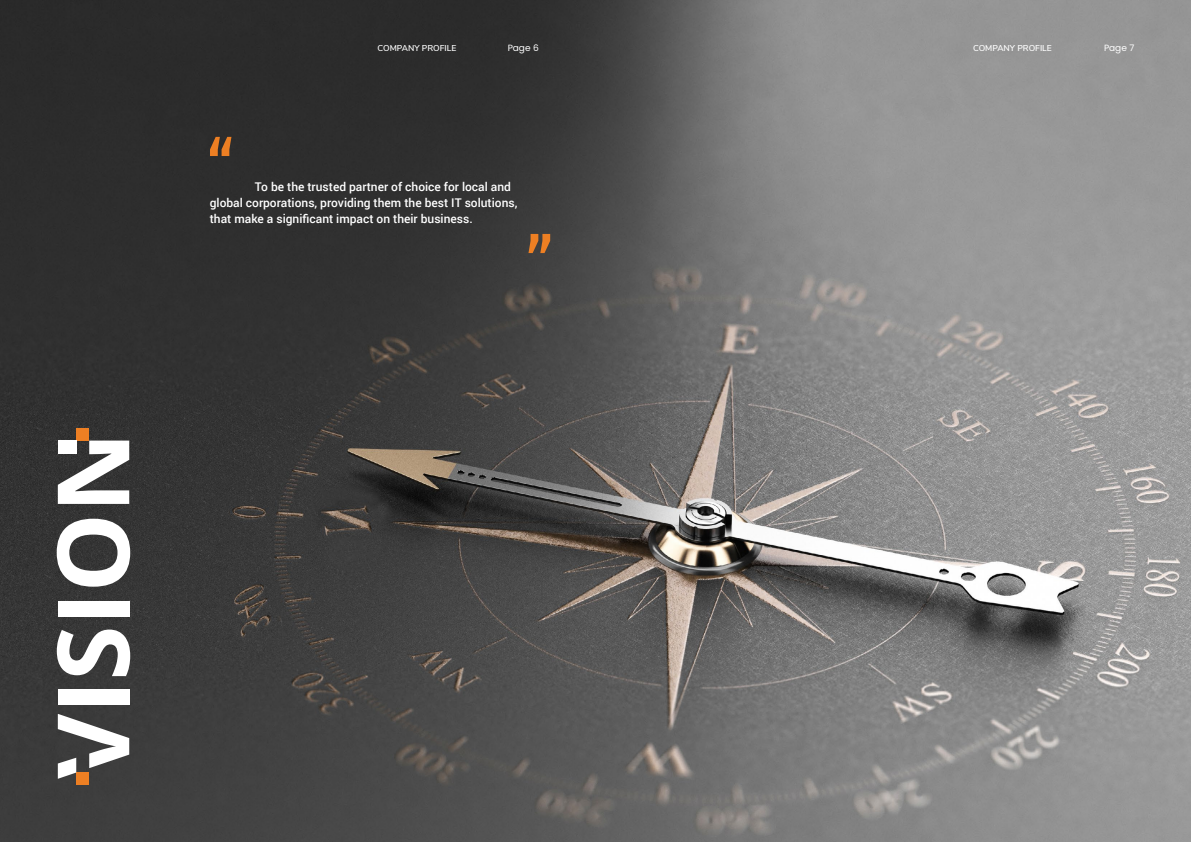
<style>
.page{position:relative;width:1191px;height:842px;background:#fff}
.page>*{position:absolute;margin:0;border:0;box-sizing:border-box;transform-origin:0 0}
.t1{font:500 72px "Roboto";color:#ed7f23}
.t2{font:500 12px/16px "Roboto";color:#fff}
.t3{font:9px "Poppins";color:#fff}
.t4{font:600 8.5px "Nunito Sans";color:#fff}
</style>
<div class="page">
<img style="left:0;top:0;width:1191px;height:842px">
<div style="left:76px;top:772px;width:13px;height:13px;background:#ed7f23"></div>
<svg style="left:58px;top:714px;width:71px;height:65px"></svg>
<div style="left:58px;top:690px;width:71px;height:15px;background:#fff"></div>
<svg style="left:57px;top:629px;width:73px;height:47px"></svg>
<div style="left:58px;top:601px;width:71px;height:16px;background:#fff"></div>
<svg style="left:57px;top:519px;width:73px;height:68px"></svg>
<div style="left:76px;top:428px;width:13px;height:13px;background:#ed7f23"></div>
<svg style="left:58px;top:441px;width:71px;height:63px"></svg>
<h1 class="t1" style="left:208px;top:115px;width:28px">“</h1>
<p class="t4" style="left:377px;top:41px;width:80px">COMPANY PROFILE</p>
<p class="t3" style="left:508px;top:43px;width:33px">Page 6</p>
<p class="t4" style="left:973px;top:41px;width:80px">COMPANY PROFILE</p>
<p class="t3" style="left:1104px;top:43px;width:32px">Page 7</p>
<p class="t2" style="left:210px;top:178px;width:309px;text-indent:45px">To be the trusted partner of choice for local and global corporations, providing them the best IT solutions, that make a significant impact on their business.</p>
<h1 class="t1" style="left:526px;top:213px;width:28px">”</h1>
</div>
